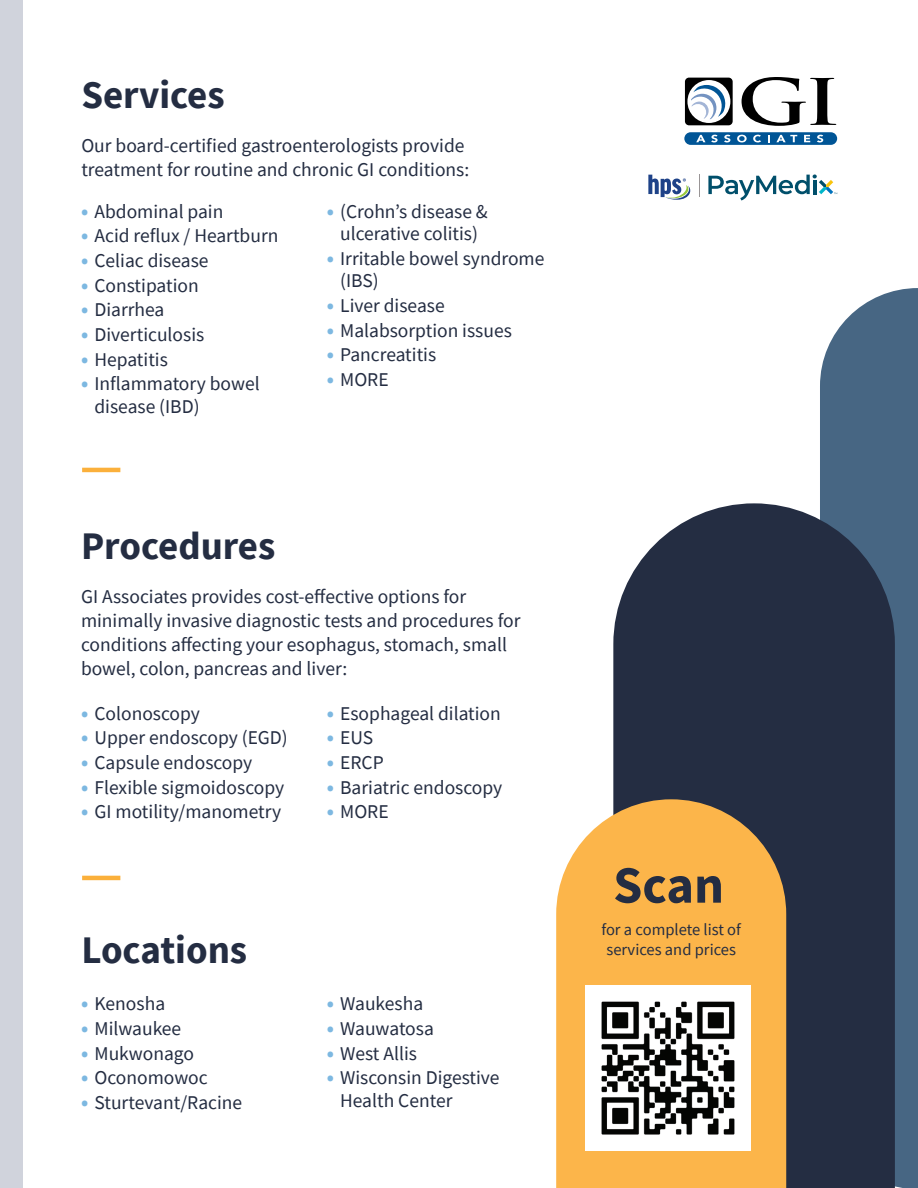
<style>
.page{position:relative;width:918px;height:1188px;background:#fff}
.page>*{position:absolute;margin:0;border:0;box-sizing:border-box;transform-origin:0 0}
.t1{font:700 52.5px "Source Sans Pro";color:#242d42}
.t2{font:700 39px "Source Sans Pro";color:#242d42}
.t3{font:19.5px/24px "Source Sans Pro";color:#242d42}
.t4{font:16.5px/19.5px "Source Sans Pro";color:#242d42;text-align:center}
.s1{font-weight:700;font-size:21px;color:#7db8e1}
</style>
<div class="page">
<div style="left:820px;top:288px;width:98px;height:900px;background:#476683"></div>
<svg style="left:613px;top:503px;width:282px;height:685px;background:#2d364b"></svg>
<hr style="left:82px;top:468px;width:38px;height:4px;background:#fbb03b">
<hr style="left:82px;top:876px;width:38px;height:4px;background:#fbb03b">
<svg style="left:708px;top:175px;width:129px;height:25px"></svg>
<svg style="left:699px;top:175px;width:1px;height:22px"></svg>
<svg style="left:648px;top:175px;width:43px;height:25px"></svg>
<svg style="left:685px;top:78px;width:48px;height:47px"></svg>
<svg style="left:742px;top:77px;width:94px;height:49px"></svg>
<div style="left:684px;top:132px;width:153px;height:13px;background:#005596;border-radius:6px"></div>
<svg style="left:696px;top:135px;width:22px;height:8px"></svg>
<svg style="left:724px;top:135px;width:6px;height:8px"></svg>
<svg style="left:737px;top:135px;width:10px;height:7px"></svg>
<svg style="left:753px;top:135px;width:8px;height:8px"></svg>
<svg style="left:768px;top:135px;width:2px;height:7px"></svg>
<svg style="left:776px;top:135px;width:21px;height:7px"></svg>
<svg style="left:804px;top:135px;width:6px;height:7px"></svg>
<svg style="left:817px;top:135px;width:6px;height:8px"></svg>
<div style="left:0;top:0;width:23px;height:1188px;background:#d0d3dc"></div>
<svg style="left:556px;top:799px;width:230px;height:389px;background:#f1b252"></svg>
<img style="left:585px;top:985px;width:166px;height:166px">
<h2 class="t2" style="left:81px;top:69px;width:145px">Services</h2>
<p class="t3" style="left:81px;top:134px;width:389px">Our board-certified gastroenterologists provide treatment for routine and chronic GI conditions:</p>
<p class="t3" style="left:81px;top:199px;width:144px"><span class="s1">•</span> Abdominal pain</p>
<p class="t3" style="left:81px;top:224px;width:199px"><span class="s1">•</span> Acid reflux / Heartburn</p>
<p class="t3" style="left:81px;top:250px;width:129px"><span class="s1">•</span> Celiac disease</p>
<p class="t3" style="left:81px;top:275px;width:119px"><span class="s1">•</span> Constipation</p>
<p class="t3" style="left:81px;top:299px;width:85px"><span class="s1">•</span> Diarrhea</p>
<p class="t3" style="left:81px;top:324px;width:125px"><span class="s1">•</span> Diverticulosis</p>
<p class="t3" style="left:81px;top:347px;width:88px"><span class="s1">•</span> Hepatitis</p>
<p class="t3" style="left:94px;top:373px;width:167px;line-height:22.5px;text-indent:-14px"><span class="s1">•</span> Inflammatory bowel disease (IBD)</p>
<p class="t3" style="left:327px;top:202px;width:163px;line-height:22.5px;text-align:center"><span class="s1">•</span> (Crohn’s disease &amp; ulcerative colitis)</p>
<p class="t3" style="left:340px;top:247px;width:206px;line-height:22.5px;text-indent:-14px"><span class="s1">•</span> Irritable bowel syndrome (IBS)</p>
<p class="t3" style="left:327px;top:295px;width:119px"><span class="s1">•</span> Liver disease</p>
<p class="t3" style="left:327px;top:318px;width:187px"><span class="s1">•</span> Malabsorption issues</p>
<p class="t3" style="left:327px;top:344px;width:111px"><span class="s1">•</span> Pancreatitis</p>
<p class="t3" style="left:327px;top:369px;width:63px"><span class="s1">•</span> MORE</p>
<h2 class="t2" style="left:81px;top:520px;width:196px">Procedures</h2>
<p class="t3" style="left:81px;top:585px;width:441px">GI Associates provides cost-effective options for minimally invasive diagnostic tests and procedures for conditions affecting your esophagus, stomach, small bowel, colon, pancreas and liver:</p>
<p class="t3" style="left:81px;top:703px;width:121px"><span class="s1">•</span> Colonoscopy</p>
<p class="t3" style="left:81px;top:727px;width:208px"><span class="s1">•</span> Upper endoscopy (EGD)</p>
<p class="t3" style="left:81px;top:752px;width:173px"><span class="s1">•</span> Capsule endoscopy</p>
<p class="t3" style="left:81px;top:775px;width:205px"><span class="s1">•</span> Flexible sigmoidoscopy</p>
<p class="t3" style="left:81px;top:801px;width:202px"><span class="s1">•</span> GI motility/manometry</p>
<p class="t3" style="left:327px;top:703px;width:176px"><span class="s1">•</span> Esophageal dilation</p>
<p class="t3" style="left:327px;top:727px;width:48px"><span class="s1">•</span> EUS</p>
<p class="t3" style="left:327px;top:752px;width:59px"><span class="s1">•</span> ERCP</p>
<p class="t3" style="left:327px;top:777px;width:177px"><span class="s1">•</span> Bariatric endoscopy</p>
<p class="t3" style="left:327px;top:801px;width:63px"><span class="s1">•</span> MORE</p>
<h2 class="t2" style="left:81px;top:924px;width:167px">Locations</h2>
<p class="t3" style="left:81px;top:994px;width:86px"><span class="s1">•</span> Kenosha</p>
<p class="t3" style="left:81px;top:1018px;width:102px"><span class="s1">•</span> Milwaukee</p>
<p class="t3" style="left:81px;top:1043px;width:115px"><span class="s1">•</span> Mukwonago</p>
<p class="t3" style="left:81px;top:1068px;width:128px"><span class="s1">•</span> Oconomowoc</p>
<p class="t3" style="left:81px;top:1092px;width:163px"><span class="s1">•</span> Sturtevant/Racine</p>
<p class="t3" style="left:327px;top:994px;width:98px"><span class="s1">•</span> Waukesha</p>
<p class="t3" style="left:327px;top:1018px;width:109px"><span class="s1">•</span> Wauwatosa</p>
<p class="t3" style="left:327px;top:1043px;width:92px"><span class="s1">•</span> West Allis</p>
<p class="t3" style="left:340px;top:1068px;width:161px;line-height:22.5px;text-indent:-14px"><span class="s1">•</span> Wisconsin Digestive<br>Health Center</p>
<h1 class="t1" style="left:613px;top:850px;width:112px">Scan</h1>
<p class="t4" style="left:601px;top:921px;width:141px">for a complete list of services and prices</p>
</div>
